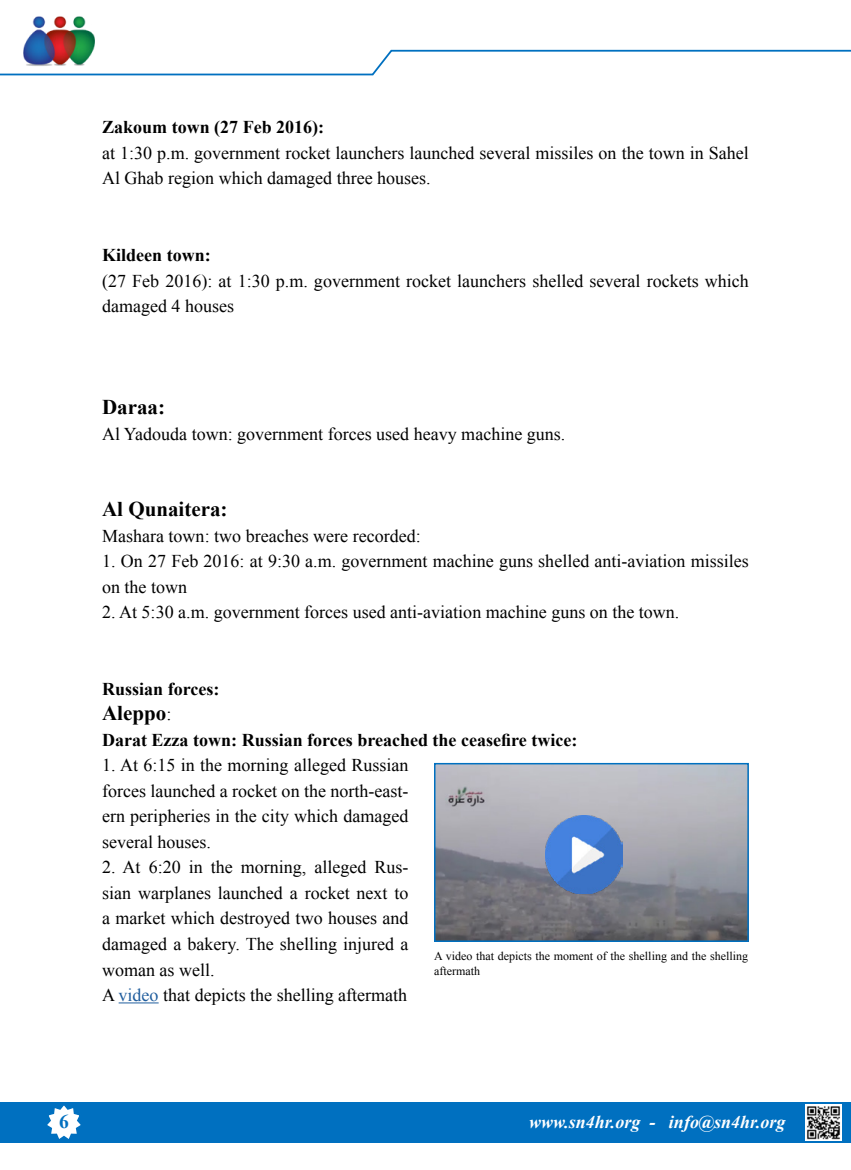
<style>
.page{position:relative;width:851px;height:1170px;background:#fff}
.page>*{position:absolute;margin:0;border:0;box-sizing:border-box;transform-origin:0 0}
.t1{font:700 21px "Times New Roman";color:#000}
.t2{font:700 19.5px "Times New Roman";color:#0070c0}
.t3{font:18px/25.5px "Times New Roman";color:#000}
.t4{font:700 18px "Times New Roman";color:#000}
.t5{font:italic 700 18px "Times New Roman";color:#fff}
.t6{font:12px/15px "Times New Roman";color:#000}
.s1{color:#215e9e}
</style>
<div class="page">
<img style="left:23px;top:16px;width:72px;height:33px">
<div style="left:0;top:1101px;width:850px;height:41px;background:#0070c0"></div>
<svg style="left:44px;top:1101px;width:40px;height:38px"></svg>
<svg style="left:0;top:49px;width:850px;height:27px"></svg>
<img style="left:805px;top:1104px;width:36px;height:36px">
<hr style="left:119px;top:1002px;width:40px;height:1px;background:#215e9e">
<img style="left:437px;top:765px;width:308px;height:173px">
<div style="left:434px;top:762px;width:314px;height:179px;border:2px solid #0070c0"></div>
<img style="left:545px;top:815px;width:77px;height:78px">
<p class="t4" style="left:102px;top:115px;width:223px">Zakoum town (27 Feb 2016 :(</p>
<p class="t3" style="left:102px;top:140px;width:648px">at 1:30 m.p . government rocket launchers launched several missiles on the town in Sahel<br>Al Ghab region which damaged three houses.</p>
<p class="t4" style="left:102px;top:242px;width:110px">Kildeen town:</p>
<p class="t3" style="left:102px;top:267px;width:648px">(27 Feb 2016 :) at 1:30 m.p . government rocket launchers shelled several rockets which damaged 4 houses</p>
<p class="t1" style="left:102px;top:392px;width:64px">Daraa:</p>
<p class="t3" style="left:102px;top:420px;width:464px">Al Yadouda town: government forces used heavy machine guns.</p>
<p class="t1" style="left:102px;top:494px;width:127px">Al Qunaitera:</p>
<p class="t3" style="left:102px;top:522px;width:320px">Mashara town: two breaches were recorded:</p>
<p class="t3" style="left:102px;top:548px;width:648px">1. On 27 Feb 2016: at 9:30 m. a . government machine guns shelled anti-aviation missiles on the town</p>
<p class="t3" style="left:102px;top:599px;width:578px">2. At 5:30 m. a . government forces used anti-aviation machine guns on the town.</p>
<p class="t4" style="left:102px;top:676px;width:119px">Russian forces:</p>
<p class="t3" style="left:166px;top:701px;width:7px">:</p>
<p class="t1" style="left:102px;top:698px;width:66px">Aleppo</p>
<p class="t4" style="left:102px;top:727px;width:476px">Darat Ezza town: Russian forces breached the ceasefire twice:</p>
<p class="t3" style="left:102px;top:752px;width:308px">1. At 6:15 in the morning alleged Russian</p>
<p class="t3" style="left:102px;top:803px;width:308px">ern peripheries in the city which damaged</p>
<p class="t3" style="left:102px;top:777px;width:308px">forces launched a rocket on the north-east-</p>
<p class="t3" style="left:102px;top:828px;width:110px">several houses.</p>
<p class="t3" style="left:102px;top:879px;width:308px">sian warplanes launched a rocket next to</p>
<p class="t3" style="left:102px;top:854px;width:308px">2. At 6:20 in the morning, alleged Rus-</p>
<p class="t3" style="left:102px;top:905px;width:308px">a market which destroyed two houses and damaged a bakery. The shelling injured a woman as well.<br>A <span class="s1">video</span> that depicts the shelling aftermath</p>
<p class="t6" style="left:434px;top:948px;width:315px">A video that depicts the moment of the shelling and the shelling aftermath</p>
<p class="t2" style="left:59px;top:1107px;width:11px">6</p>
<p class="t5" style="left:529px;top:1108px;width:113px">www.sn4hr.org</p>
<p class="t5" style="left:649px;top:1108px;width:7px">-</p>
<p class="t5" style="left:669px;top:1108px;width:118px">info@sn4hr.org</p>
</div>
